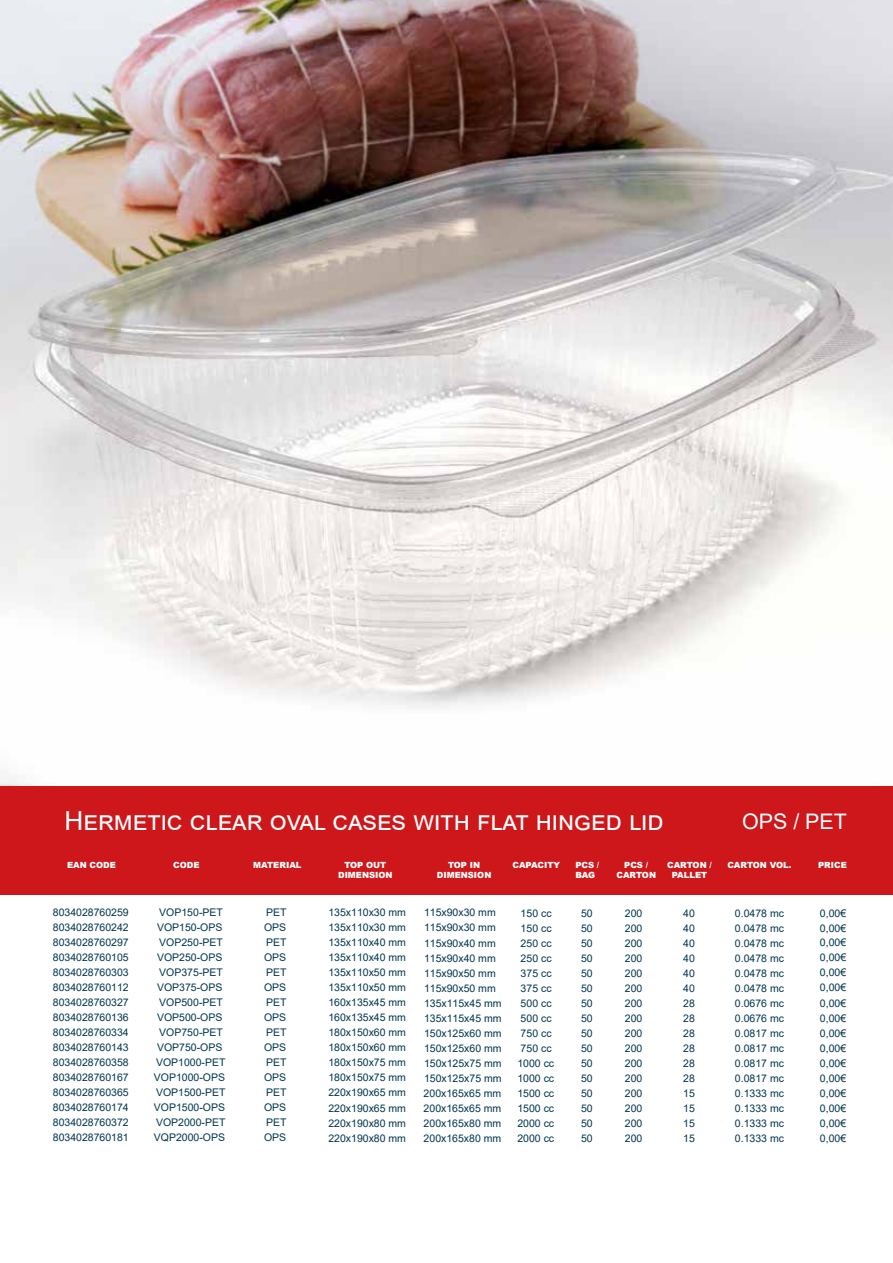
<style>
.page{position:relative;width:893px;height:1263px;background:#fff}
.page>*{position:absolute;margin:0;border:0;box-sizing:border-box;transform-origin:0 0}
.t1{font:26.25px "Arial";color:#fff}
.t2{font:21.45px "Arial";color:#fff}
.t3{font:10.5px/15px "Arial";color:#00354e;text-align:justify}
.t4{font:900 8.4px/10.2px "Arial";color:#fff;text-align:center}
</style>
<div class="page">
<div style="left:0;top:786px;width:893px;height:109px;background:#cd171a"></div>
<img style="left:0;top:0;width:893px;height:785px">
<h1 class="t1" style="left:65px;top:802px;width:600px">HERMETIC CLEAR OVAL CASES WITH FLAT HINGED LID</h1>
<p class="t4" style="left:67px;top:860px;width:50px">EAN CODE</p>
<p class="t4" style="left:173px;top:860px;width:28px">CODE</p>
<p class="t4" style="left:253px;top:860px;width:50px">MATERIAL</p>
<p class="t4" style="left:338px;top:860px;width:56px">TOP OUT<br>DIMENSION</p>
<p class="t4" style="left:437px;top:860px;width:56px">TOP IN<br>DIMENSION</p>
<p class="t4" style="left:512px;top:860px;width:49px">CAPACITY</p>
<p class="t4" style="left:575px;top:860px;width:26px;text-align:left">PCS /<br>BAG</p>
<p class="t4" style="left:616px;top:860px;width:41px">PCS /<br>CARTON</p>
<p class="t4" style="left:667px;top:860px;width:46px">CARTON /<br>PALLET</p>
<p class="t4" style="left:727px;top:860px;width:66px">CARTON VOL.</p>
<p class="t4" style="left:818px;top:860px;width:30px">PRICE</p>
<h2 class="t2" style="left:742px;top:807px;width:106px">OPS / PET</h2>
<p class="t3" style="left:53px;top:905px;width:77px">8034028760259<br>8034028760242<br>8034028760297<br>8034028760105<br>8034028760303<br>8034028760112<br>8034028760327<br>8034028760136<br>8034028760334<br>8034028760143<br>8034028760358<br>8034028760167<br>8034028760365<br>8034028760174<br>8034028760372<br>8034028760181</p>
<p class="t3" style="left:154px;top:905px;width:73px;text-align:center">VOP150-PET<br>VOP150-OPS<br>VOP250-PET<br>VOP250-OPS<br>VOP375-PET<br>VOP375-OPS<br>VOP500-PET<br>VOP500-OPS<br>VOP750-PET<br>VOP750-OPS<br>VOP1000-PET<br>VOP1000-OPS<br>VOP1500-PET<br>VOP1500-OPS<br>VOP2000-PET<br>VQP2000-OPS</p>
<p class="t3" style="left:264px;top:905px;width:24px">PET OPS PET OPS PET OPS PET OPS PET OPS PET OPS PET OPS PET OPS</p>
<p class="t3" style="left:328px;top:905px;width:79px">135x110x30 mm 135x110x30 mm 135x110x40 mm 135x110x40 mm 135x110x50 mm 135x110x50 mm 160x135x45 mm 160x135x45 mm 180x150x60 mm 180x150x60 mm 180x150x75 mm 180x150x75 mm 220x190x65 mm 220x190x65 mm 220x190x80 mm 220x190x80 mm</p>
<p class="t3" style="left:424px;top:905px;width:79px;text-align:left">115x90x30 mm<br>115x90x30 mm<br>115x90x40 mm<br>115x90x40 mm<br>115x90x50 mm<br>115x90x50 mm<br>135x115x45 mm<br>135x115x45 mm<br>150x125x60 mm<br>150x125x60 mm<br>150x125x75 mm<br>150x125x75 mm<br>200x165x65 mm<br>200x165x65 mm<br>200x165x80 mm<br>200x165x80 mm</p>
<p class="t3" style="left:517px;top:905px;width:38px;text-align:center">150 cc<br>150 cc<br>250 cc<br>250 cc<br>375 cc<br>375 cc<br>500 cc<br>500 cc<br>750 cc<br>750 cc<br>1000 cc<br>1000 cc<br>1500 cc<br>1500 cc<br>2000 cc<br>2000 cc</p>
<p class="t3" style="left:581px;top:905px;width:13px">50<br>50<br>50<br>50<br>50<br>50<br>50<br>50<br>50<br>50<br>50<br>50<br>50<br>50<br>50<br>50</p>
<p class="t3" style="left:625px;top:905px;width:19px">200<br>200<br>200<br>200<br>200<br>200<br>200<br>200<br>200<br>200<br>200<br>200<br>200<br>200<br>200<br>200</p>
<p class="t3" style="left:683px;top:905px;width:13px">40<br>40<br>40<br>40<br>40<br>40<br>28<br>28<br>28<br>28<br>28<br>28<br>15<br>15<br>15<br>15</p>
<p class="t3" style="left:735px;top:905px;width:51px">0.0478 mc 0.0478 mc 0.0478 mc 0.0478 mc 0.0478 mc 0.0478 mc 0.0676 mc 0.0676 mc 0.0817 mc 0.0817 mc 0.0817 mc 0.0817 mc 0.1333 mc 0.1333 mc 0.1333 mc 0.1333 mc</p>
<p class="t3" style="left:820px;top:905px;width:28px">0,00€ 0,00€ 0,00€ 0,00€ 0,00€ 0,00€ 0,00€</p>
<p class="t3" style="left:820px;top:1011px;width:28px">0,00€ 0,00€ 0,00€ 0,00€ 0,00€ 0,00€ 0,00€ 0,00€ 0,00€</p>
</div>
